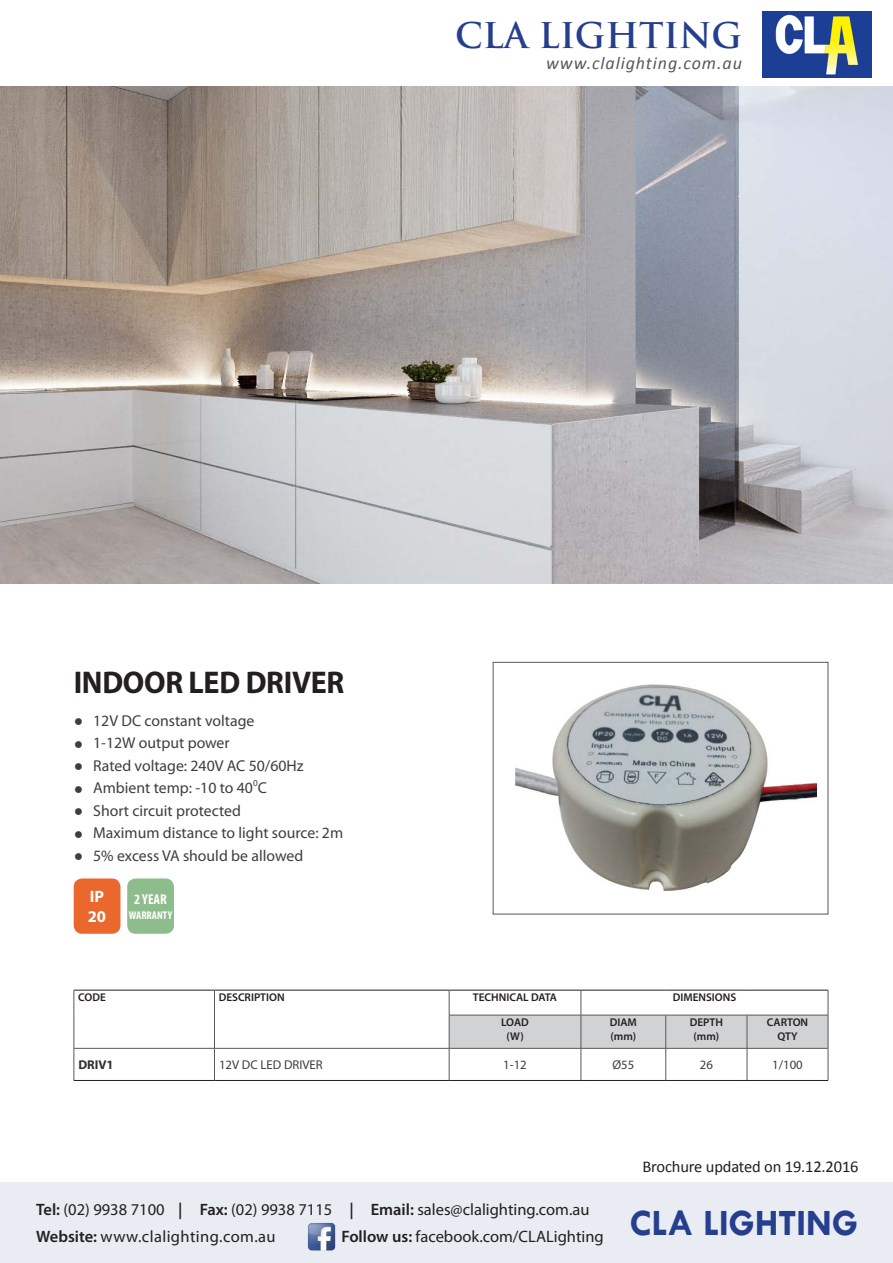
<style>
.page{position:relative;width:893px;height:1263px;background:#fff}
.page>*{position:absolute;margin:0;border:0;box-sizing:border-box;transform-origin:0 0}
.t1{font:700 37.5px "Tw Cen";color:#253f8e}
.t2{font:700 34.5px "Trajan Pro";color:#253f8e}
.t3{font:700 31.5px "Myriad Pro";letter-spacing:-.01em;color:#231f20;scale:.95 1}
.t4{font:italic 18px "Calibri";letter-spacing:.05em;color:#57585a}
.t5{font:16.5px/27px "Myriad Pro";color:#231f20}
.t6{font:16.5px "Calibri";letter-spacing:-.01em;color:#231f20}
.t7{font:700 16.5px/19.8px "Myriad Pro";color:#fff}
.t8{font:15.75px "Myriad Pro";color:#3e3e3f}
.t9{font:700 condensed 14.25px "Myriad Pro";color:#fff}
.t10{font:12.75px "Myriad Pro";color:#3e3e3f}
.t11{font:700 12.75px "Myriad Pro";color:#312f30}
.t12{font:600 11.25px/13.5px "Myriad Pro";color:#231f20;text-align:center}
.t13{font:700 condensed 11.25px "Myriad Pro";color:#fff}
.t14{font:9.15px "Myriad Pro";color:#3e3e3f}
.s1{font-family:"Arial";font-weight:700}
.s2{font-weight:600}
</style>
<div class="page">
<img style="left:762px;top:12px;width:109px;height:65px">
<div style="left:0;top:1183px;width:893px;height:80px;background:#e9ecf3"></div>
<img style="left:307px;top:1222px;width:29px;height:29px">
<img style="left:0;top:87px;width:893px;height:497px">
<img style="left:515px;top:684px;width:301px;height:207px">
<hr style="left:74px;top:990px;width:140px;height:1px;background:#231f20">
<hr style="left:214px;top:990px;width:235px;height:1px;background:#231f20">
<svg style="left:74px;top:990px;width:1px;height:25px"></svg>
<svg style="left:214px;top:990px;width:1px;height:25px"></svg>
<svg style="left:449px;top:990px;width:380px;height:58px"></svg>
<hr style="left:74px;top:1015px;width:1px;height:33px;background:#57585a">
<hr style="left:214px;top:1015px;width:1px;height:33px;background:#57585a">
<hr style="left:449px;top:1015px;width:132px;height:1px;background:#57585a">
<hr style="left:449px;top:1015px;width:1px;height:33px;background:#57585a">
<hr style="left:581px;top:1015px;width:85px;height:1px;background:#57585a">
<hr style="left:581px;top:1015px;width:1px;height:33px;background:#57585a">
<hr style="left:666px;top:1015px;width:81px;height:1px;background:#57585a">
<hr style="left:665px;top:1015px;width:1px;height:33px;background:#57585a">
<hr style="left:747px;top:1015px;width:81px;height:1px;background:#57585a">
<hr style="left:747px;top:1015px;width:1px;height:33px;background:#57585a">
<hr style="left:828px;top:1015px;width:1px;height:33px;background:#57585a">
<hr style="left:74px;top:1048px;width:140px;height:1px;background:#57585a">
<hr style="left:74px;top:1048px;width:1px;height:32px;background:#57585a">
<hr style="left:214px;top:1048px;width:235px;height:1px;background:#57585a">
<hr style="left:214px;top:1048px;width:1px;height:32px;background:#57585a">
<hr style="left:449px;top:1048px;width:132px;height:1px;background:#57585a">
<hr style="left:449px;top:1048px;width:1px;height:32px;background:#57585a">
<hr style="left:581px;top:1048px;width:85px;height:1px;background:#57585a">
<hr style="left:581px;top:1048px;width:1px;height:32px;background:#57585a">
<hr style="left:666px;top:1048px;width:81px;height:1px;background:#57585a">
<hr style="left:665px;top:1048px;width:1px;height:32px;background:#57585a">
<hr style="left:747px;top:1048px;width:81px;height:1px;background:#57585a">
<hr style="left:747px;top:1048px;width:1px;height:32px;background:#57585a">
<hr style="left:828px;top:1048px;width:1px;height:32px;background:#57585a">
<hr style="left:74px;top:1080px;width:140px;height:1px;background:#231f20">
<hr style="left:214px;top:1080px;width:235px;height:1px;background:#231f20">
<hr style="left:449px;top:1080px;width:132px;height:1px;background:#231f20">
<hr style="left:581px;top:1080px;width:85px;height:1px;background:#231f20">
<hr style="left:666px;top:1080px;width:81px;height:1px;background:#231f20">
<hr style="left:747px;top:1080px;width:81px;height:1px;background:#231f20">
<div style="left:74px;top:878px;width:46px;height:56px;background:#ea682e;border-radius:9px"></div>
<div style="left:127px;top:878px;width:47px;height:56px;background:#8dbd8c;border-radius:9px"></div>
<h2 class="t2" style="left:455px;top:14px;width:288px">CLA LIGHTING</h2>
<p class="t4" style="left:546px;top:50px;width:197px">www.clalighting.com.au</p>
<h3 class="t3" style="left:74px;top:662px;width:286px">INDOOR LED DRIVER</h3>
<p class="t8" style="left:74px;top:711px;width:182px"><span class="s1">●</span> 12V DC constant voltage</p>
<p class="t8" style="left:74px;top:733px;width:157px"><span class="s1">●</span> 1-12W output power</p>
<p class="t8" style="left:74px;top:756px;width:231px"><span class="s1">●</span> Rated voltage: 240V AC 50/60Hz</p>
<p class="t8" style="left:74px;top:778px;width:195px"><span class="s1">●</span> Ambient temp: -10 to 40 C</p>
<p class="t14" style="left:253px;top:777px;width:6px">0</p>
<p class="t8" style="left:74px;top:801px;width:169px"><span class="s1">●</span> Short circuit protected</p>
<p class="t8" style="left:74px;top:823px;width:271px"><span class="s1">●</span> Maximum distance to light source: 2m</p>
<p class="t8" style="left:74px;top:846px;width:231px"><span class="s1">●</span> 5% excess VA should be allowed</p>
<p class="t7" style="left:88px;top:886px;width:20px">IP<br>20</p>
<p class="t9" style="left:134px;top:890px;width:34px">2 YEAR</p>
<p class="t13" style="left:129px;top:908px;width:45px">WARRANTY</p>
<p class="t12" style="left:78px;top:991px;width:29px">CODE</p>
<p class="t12" style="left:219px;top:991px;width:67px">DESCRIPTION</p>
<p class="t12" style="left:473px;top:991px;width:86px">TECHNICAL DATA</p>
<p class="t12" style="left:673px;top:991px;width:65px">DIMENSIONS</p>
<p class="t12" style="left:501px;top:1015px;width:29px">LOAD (W)</p>
<p class="t12" style="left:610px;top:1015px;width:29px;text-align:left">DIAM (mm)</p>
<p class="t12" style="left:690px;top:1015px;width:35px">DEPTH (mm)</p>
<p class="t12" style="left:767px;top:1015px;width:43px">CARTON<br>QTY</p>
<p class="t11" style="left:78px;top:1056px;width:37px">DRIV1</p>
<p class="t10" style="left:219px;top:1056px;width:105px">12V DC LED DRIVER</p>
<p class="t10" style="left:503px;top:1056px;width:25px">1-12</p>
<p class="t10" style="left:612px;top:1056px;width:23px">Ø55</p>
<p class="t10" style="left:700px;top:1056px;width:15px">26</p>
<p class="t10" style="left:772px;top:1056px;width:32px">1/100</p>
<p class="t5" style="left:36px;top:1195px;width:555px"><span class="s2">Tel:</span> (02) 9938 7100 <span class="s2">| Fax:</span> (02) 9938 7115 <span class="s2">| Email:</span> sales@clalighting.com.au<br><span class="s2">Website:</span> www.clalighting.com.au</p>
<p class="t5" style="left:341px;top:1222px;width:264px"><span class="s2">Follow us:</span> facebook.com/CLALighting</p>
<p class="t6" style="left:642px;top:1156px;width:218px">Brochure updated on 19.12.2016</p>
<h1 class="t1" style="left:630px;top:1200px;width:230px">CLA LIGHTING</h1>
</div>
